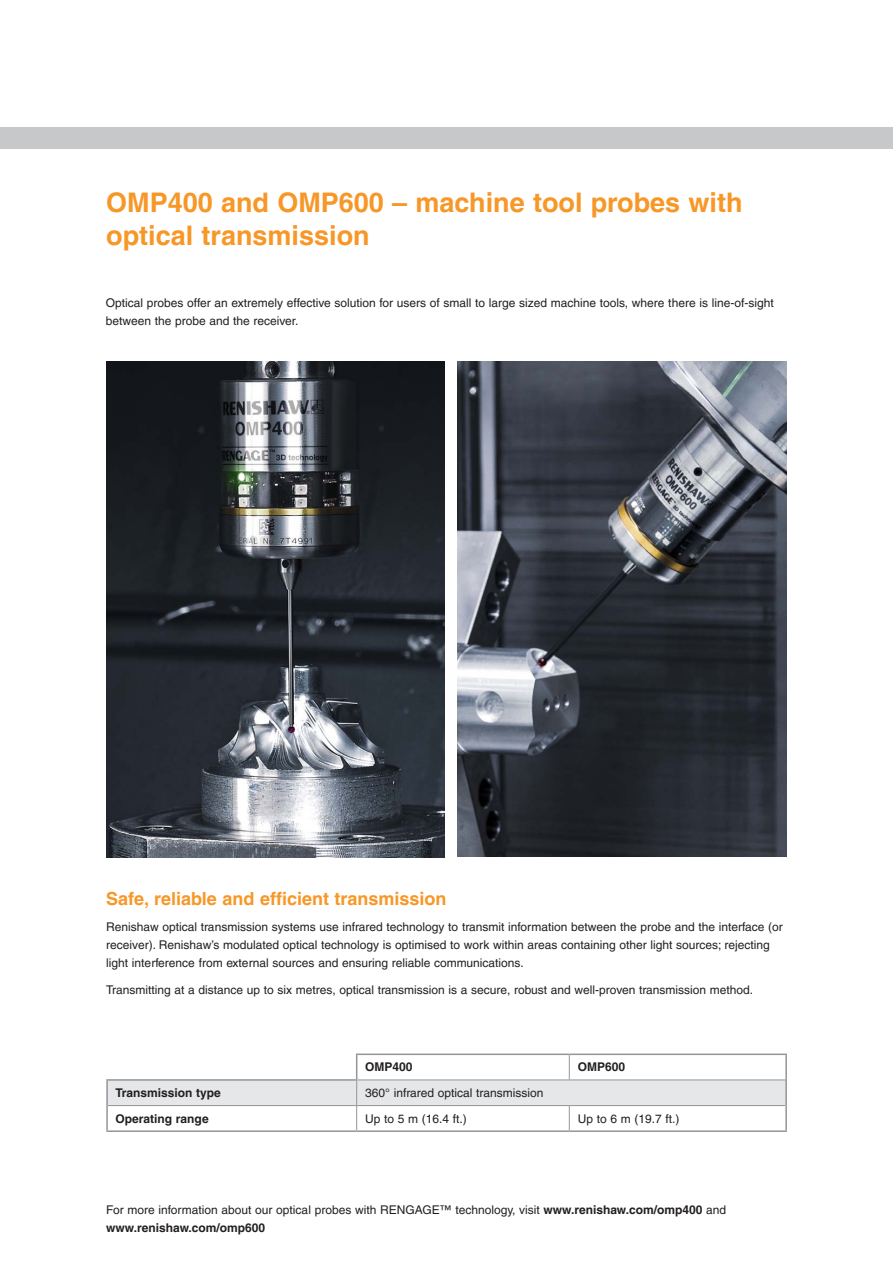
<style>
.page{position:relative;width:893px;height:1263px;background:#fff}
.page>*{position:absolute;margin:0;border:0;box-sizing:border-box;transform-origin:0 0}
.Heading_Orange{font:700 27px/33px "Helvetica LT Pro";color:#f79727}
.Sub_heading_Orange{font:700 18px "Helvetica LT Pro";color:#f79727}
.Body_text{font:12px/18px "Helvetica LT Pro";color:#231f20}
.Bullet_text{font:12px/18px "Helvetica LT Pro";color:#231f20}
.Table_Text_8pt{font:12px "Helvetica LT Pro";color:#231f20}
.Table_Text_8pt-2{font:700 12px "Helvetica LT Pro";color:#231f20}
.s1{font-weight:700}
</style>
<div class="page">
<img style="left:106px;top:361px;width:338px;height:496px">
<img style="left:458px;top:361px;width:329px;height:495px">
<div style="left:0;top:128px;width:893px;height:21px;background:#c7c8ca"></div>
<hr style="left:569px;top:1053px;width:218px;height:2px;background:#939598">
<hr style="left:785px;top:1055px;width:2px;height:25px;background:#939598">
<hr style="left:785px;top:1080px;width:2px;height:25px;background:#939598">
<hr style="left:356px;top:1053px;width:213px;height:2px;background:#939598">
<svg style="left:108px;top:1055px;width:678px;height:75px"></svg>
<hr style="left:357px;top:1079px;width:212px;height:1px;background:#939598">
<hr style="left:569px;top:1079px;width:216px;height:1px;background:#939598">
<hr style="left:106px;top:1081px;width:2px;height:24px;background:#939598">
<hr style="left:106px;top:1105px;width:2px;height:25px;background:#939598">
<hr style="left:785px;top:1105px;width:2px;height:25px;background:#939598">
<hr style="left:106px;top:1130px;width:251px;height:2px;background:#939598">
<hr style="left:357px;top:1130px;width:212px;height:2px;background:#939598">
<hr style="left:569px;top:1130px;width:218px;height:2px;background:#939598">
<hr style="left:106px;top:1079px;width:251px;height:2px;background:#939598">
<p class="Heading_Orange" style="left:106px;top:186px;width:638px">OMP400 and OMP600 – machine tool probes with optical transmission</p>
<p class="Body_text" style="left:106px;top:293px;width:669px">Optical probes offer an extremely effective solution for users of small to large sized machine tools, where there is line-of-sight between the probe and the receiver.</p>
<p class="Sub_heading_Orange" style="left:106px;top:887px;width:342px">Safe, reliable and efficient transmission</p>
<p class="Body_text" style="left:106px;top:918px;width:678px">Renishaw optical transmission systems use infrared technology to transmit information between the probe and the interface (or receiver). Renishaw’s modulated optical technology is optimised to work within areas containing other light sources; rejecting light interference from external sources and ensuring reliable communications.</p>
<p class="Body_text" style="left:106px;top:981px;width:648px">Transmitting at a distance up to six metres, optical transmission is a secure, robust and well-proven transmission method.</p>
<p class="Table_Text_8pt-2" style="left:365px;top:1060px;width:49px">OMP400</p>
<p class="Table_Text_8pt-2" style="left:578px;top:1060px;width:49px">OMP600</p>
<p class="Table_Text_8pt-2" style="left:116px;top:1085px;width:107px">Transmission type</p>
<p class="Table_Text_8pt" style="left:365px;top:1086px;width:180px">360° infrared optical transmission</p>
<p class="Table_Text_8pt-2" style="left:116px;top:1111px;width:95px">Operating range</p>
<p class="Table_Text_8pt" style="left:365px;top:1111px;width:103px">Up to 5 m (16.4 ft.)</p>
<p class="Table_Text_8pt" style="left:578px;top:1111px;width:103px">Up to 6 m (19.7 ft.)</p>
<p class="Bullet_text" style="left:106px;top:1201px;width:621px">For more information about our optical probes with RENGAGE™ technology, visit <span class="s1">www.renishaw.com/omp400</span> and <span class="s1">www.renishaw.com/omp600</span></p>
</div>
